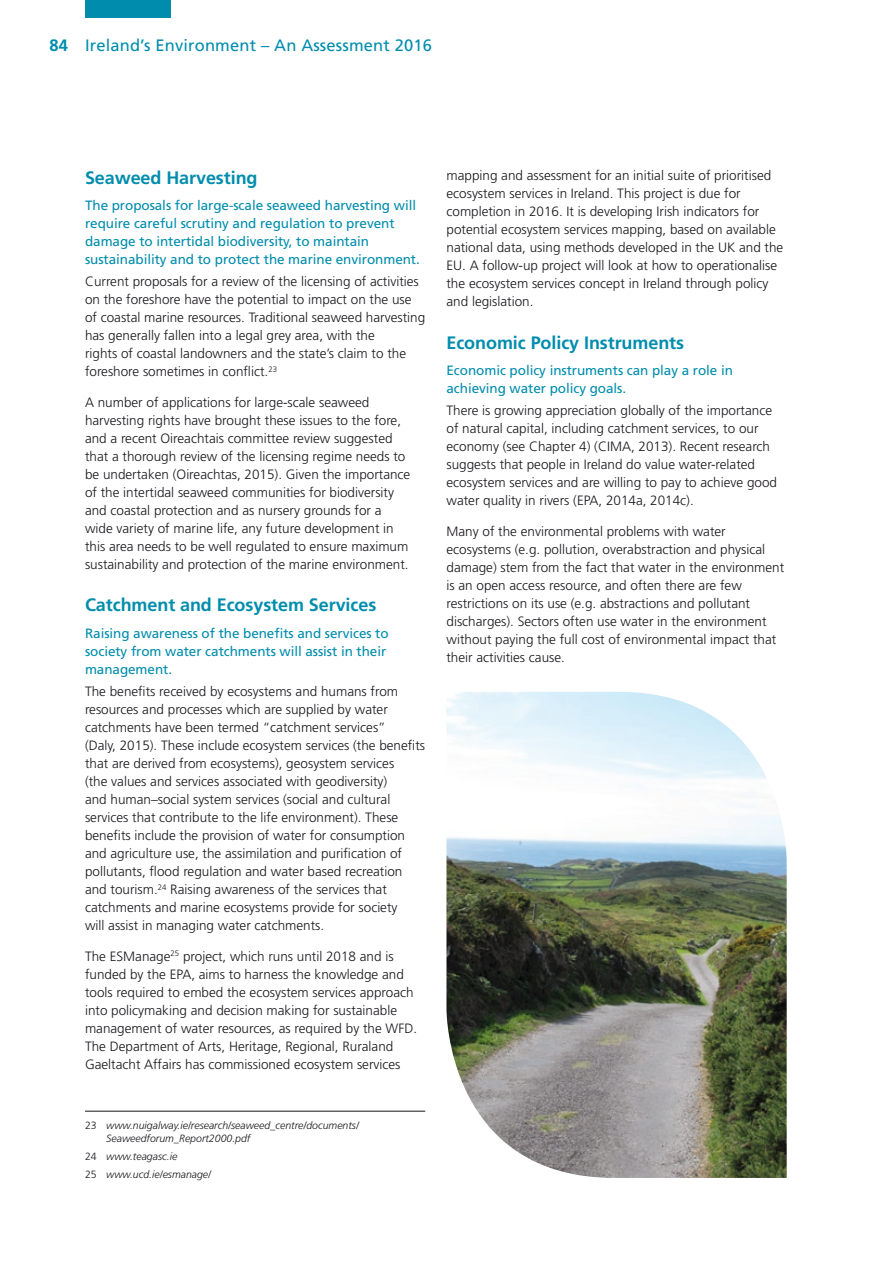
<style>
.page{position:relative;width:893px;height:1263px;background:#fff}
.page>*{position:absolute;margin:0;border:0;box-sizing:border-box;transform-origin:0 0}
.heading_3_-_S2{font:700 18px "Frutiger LT Std";letter-spacing:-.005em;color:#008dad}
.t1{font:16.5px "Frutiger LT Std";letter-spacing:.01em;color:#008dad}
.body{font:300 13.5px/18px "Frutiger LT Std";color:#1a171c}
.heading_5_-_S2{font:13.5px/18px "Frutiger LT Std";letter-spacing:-.005em;color:#008dad}
.footnote{font:italic 300 10.5px/13.5px "Frutiger LT Std";color:#1a171c}
.s1{font-weight:700}
.s2{font-style:normal}
</style>
<div class="page">
<div style="left:85px;top:0;width:85px;height:17px;background:#008dad"></div>
<hr style="left:85px;top:1111px;width:340px;height:1px;background:#1a171c">
<img style="left:446px;top:692px;width:341px;height:486px">
<p class="t1" style="left:50px;top:36px;width:384px"><span class="s1">84</span> Ireland’s Environment – An Assessment 2016</p>
<p class="heading_3_-_S2" style="left:85px;top:167px;width:174px">Seaweed Harvesting</p>
<p class="heading_5_-_S2" style="left:85px;top:196px;width:336px">The proposals for large-scale seaweed harvesting will require careful scrutiny and regulation to prevent damage to intertidal biodiversity, to maintain sustainability and to protect the marine environment.</p>
<p class="body" style="left:85px;top:273px;width:342px">Current proposals for a review of the licensing of activities on the foreshore have the potential to impact on the use of coastal marine resources. Traditional seaweed harvesting has generally fallen into a legal grey area, with the<br>rights of coastal landowners and the state’s claim to the foreshore sometimes in conflict.<sup>23</sup></p>
<p class="body" style="left:85px;top:394px;width:327px">A number of applications for large-scale seaweed harvesting rights have brought these issues to the fore, and a recent Oireachtais committee review suggested that a thorough review of the licensing regime needs to be undertaken (Oireachtas, 2015). Given the importance of the intertidal seaweed communities for biodiversity and coastal protection and as nursery grounds for a wide variety of marine life, any future development in this area needs to be well regulated to ensure maximum sustainability and protection of the marine environment.</p>
<p class="heading_3_-_S2" style="left:85px;top:595px;width:293px">Catchment and Ecosystem Services</p>
<p class="heading_5_-_S2" style="left:85px;top:624px;width:305px">Raising awareness of the benefits and services to society from water catchments will assist in their management.</p>
<p class="body" style="left:85px;top:683px;width:342px">The benefits received by ecosystems and humans from resources and processes which are supplied by water catchments have been termed “catchment services”<br>(Daly, 2015). These include ecosystem services (the benefits that are derived from ecosystems), geosystem services<br>(the values and services associated with geodiversity)<br>and human–social system services (social and cultural services that contribute to the life environment). These benefits include the provision of water for consumption and agriculture use, the assimilation and purification of pollutants, flood regulation and water based recreation and tourism.<sup>24</sup> Raising awareness of the services that catchments and marine ecosystems provide for society<br>will assist in managing water catchments.</p>
<p class="body" style="left:85px;top:947px;width:334px">The ESManage<sup>25</sup> project, which runs until 2018 and is funded by the EPA, aims to harness the knowledge and tools required to embed the ecosystem services approach into policymaking and decision making for sustainable management of water resources, as required by the WFD.<br>The Department of Arts, Heritage, Regional, Ruraland Gaeltacht Affairs has commissioned ecosystem services</p>
<p class="footnote" style="left:106px;top:1119px;width:254px;text-indent:-21px"><span class="s2">23</span> www.nuigalway.ie/research/seaweed_centre/documents/<br>Seaweedforum_Report2000.pdf</p>
<p class="footnote" style="left:85px;top:1150px;width:94px"><span class="s2">24</span> www.teagasc.ie</p>
<p class="footnote" style="left:85px;top:1168px;width:128px"><span class="s2">25</span> www.ucd.ie/esmanage/</p>
<p class="body" style="left:446px;top:167px;width:338px">mapping and assessment for an initial suite of prioritised ecosystem services in Ireland. This project is due for completion in 2016. It is developing Irish indicators for potential ecosystem services mapping, based on available national data, using methods developed in the UK and the EU. A follow-up project will look at how to operationalise the ecosystem services concept in Ireland through policy and legislation.</p>
<p class="heading_3_-_S2" style="left:446px;top:332px;width:239px">Economic Policy Instruments</p>
<p class="heading_5_-_S2" style="left:446px;top:361px;width:288px">Economic policy instruments can play a role in achieving water policy goals.</p>
<p class="body" style="left:446px;top:402px;width:332px">There is growing appreciation globally of the importance of natural capital, including catchment services, to our economy (see Chapter 4) (CIMA, 2013). Recent research suggests that people in Ireland do value water-related ecosystem services and are willing to pay to achieve good water quality in rivers (EPA, 2014a, 2014c).</p>
<p class="body" style="left:446px;top:523px;width:339px">Many of the environmental problems with water ecosystems (e.g. pollution, overabstraction and physical damage) stem from the fact that water in the environment is an open access resource, and often there are few restrictions on its use (e.g. abstractions and pollutant discharges). Sectors often use water in the environment without paying the full cost of environmental impact that their activities cause.</p>
</div>
